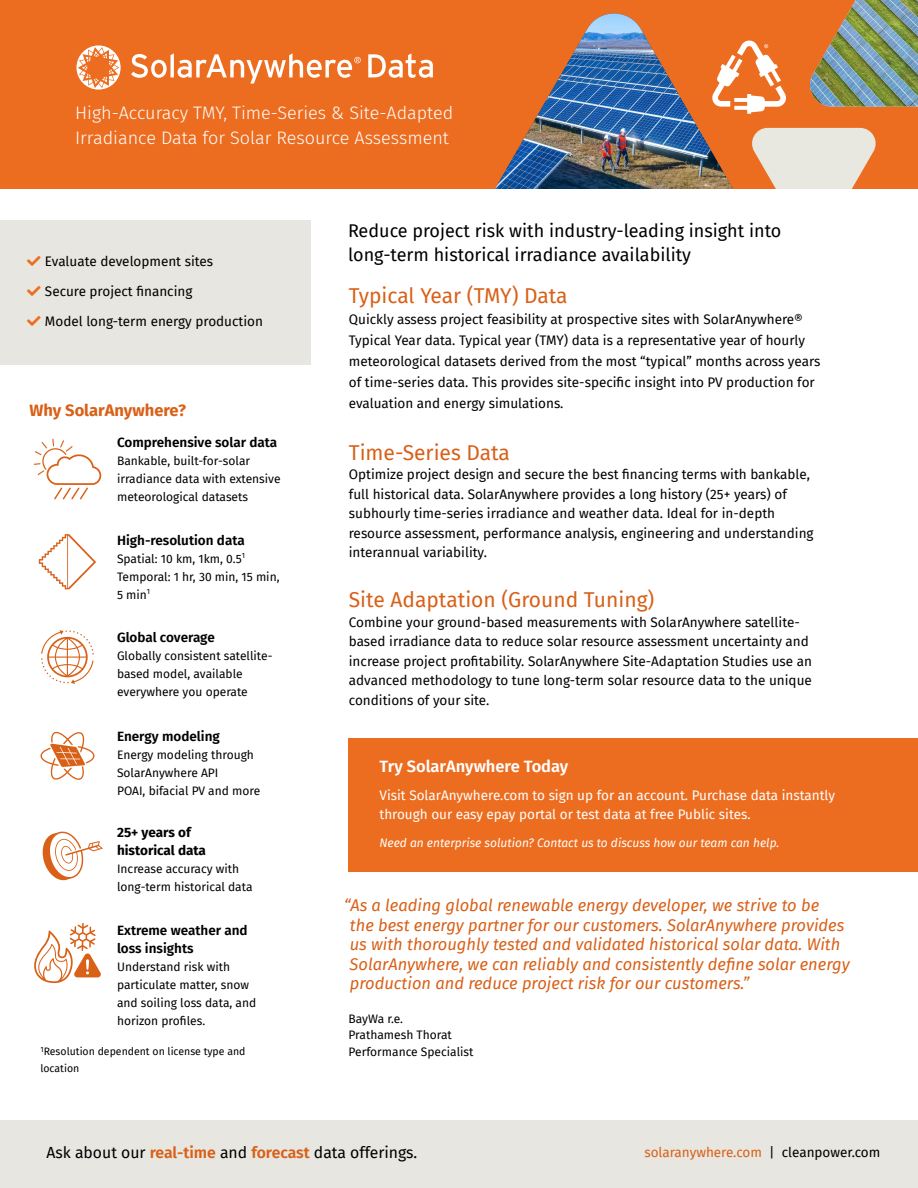
<style>
.page{position:relative;width:918px;height:1188px;background:#fff}
.page>*{position:absolute;margin:0;border:0;box-sizing:border-box;transform-origin:0 0}
.t1{font:21px "Fira Sans";color:#d86018}
.t2{font:18px/24px "Fira Sans";color:#000}
.t3{font:300 18px/25.5px "Fira Sans";color:#fff}
.t4{font:italic 16.5px/19.5px "Fira Sans";color:#d86018}
.t5{font:600 16.5px "Fira Sans";color:#fff}
.t6{font:700 16.5px "Fira Sans";color:#d86018}
.t7{font:15.75px "Fira Sans";color:#000}
.t8{font:13.5px/19.5px "Fira Sans";color:#000}
.t9{font:13.5px/19.5px "Fira Sans";color:#fff}
.t10{font:600 13.5px/18px "Fira Sans";color:#000}
.t11{font:13.5px "Fira Sans";color:#d86018}
.t12{font:700 13.5px/18px "Fira Sans";color:#000}
.t13{font:12px/18px "Fira Sans";color:#000}
.t14{font:italic 12px "Fira Sans";color:#fff}
.t15{font:10.5px/16.5px "Fira Sans";color:#000}
.s1{font-weight:600;color:#d86018}
.s2{color:#000}
</style>
<div class="page">
<div style="left:0;top:1120px;width:918px;height:68px;background:#e8e6e0"></div>
<div style="left:0;top:0;width:918px;height:189px;background:#ed6d20"></div>
<img style="left:495px;top:0;width:423px;height:189px">
<div style="left:0;top:220px;width:310px;height:144px;background:#e8e6e0"></div>
<div style="left:348px;top:738px;width:570px;height:134px;background:#ed6d20"></div>
<svg style="left:131px;top:53px;width:230px;height:31px"></svg>
<svg style="left:368px;top:53px;width:65px;height:25px"></svg>
<svg style="left:76px;top:45px;width:45px;height:45px"></svg>
<svg style="left:41px;top:731px;width:53px;height:49px"></svg>
<svg style="left:34px;top:923px;width:67px;height:60px"></svg>
<svg style="left:41px;top:630px;width:53px;height:54px"></svg>
<svg style="left:34px;top:439px;width:68px;height:60px"></svg>
<svg style="left:39px;top:534px;width:57px;height:55px"></svg>
<svg style="left:42px;top:831px;width:61px;height:49px"></svg>
<h2 class="t3" style="left:75px;top:100px;width:380px">High-Accuracy TMY, Time-Series &amp; Site-Adapted<br>Irradiance Data for Solar Resource Assessment</h2>
<p class="t8" style="left:45px;top:251px;width:170px">Evaluate development sites</p>
<p class="t8" style="left:45px;top:281px;width:149px">Secure project financing</p>
<p class="t8" style="left:45px;top:311px;width:220px">Model long-term energy production</p>
<p class="t6" style="left:29px;top:397px;width:158px">Why SolarAnywhere?</p>
<p class="t10" style="left:117px;top:433px;width:162px">Comprehensive solar data</p>
<p class="t13" style="left:117px;top:452px;width:165px">Bankable, built-for-solar irradiance data with extensive meteorological datasets</p>
<p class="t10" style="left:117px;top:530px;width:129px">High-resolution data</p>
<p class="t13" style="left:117px;top:549px;width:164px">Spatial: 10 km, 1km, 0.5<sup>1<br></sup>Temporal: 1 hr, 30 min, 15 min,<br>5 min<sup>1</sup></p>
<p class="t10" style="left:117px;top:628px;width:99px">Global coverage</p>
<p class="t13" style="left:117px;top:647px;width:157px">Globally consistent satellite&shy;based model, available everywhere you operate</p>
<p class="t10" style="left:117px;top:726px;width:104px">Energy modeling</p>
<p class="t13" style="left:117px;top:745px;width:145px">Energy modeling through<br>SolarAnywhere API<br>POAI, bifacial PV and more</p>
<p class="t12" style="left:117px;top:823px;width:90px">25+ years of historical data</p>
<p class="t13" style="left:117px;top:860px;width:137px">Increase accuracy with long-term historical data</p>
<p class="t10" style="left:117px;top:920px;width:132px">Extreme weather and loss insights</p>
<p class="t13" style="left:117px;top:957px;width:141px">Understand risk with particulate matter, snow and soiling loss data, and horizon profiles.</p>
<p class="t15" style="left:40px;top:1043px;width:207px"><sup>1</sup>Resolution dependent on license type and location</p>
<h2 class="t2" style="left:348px;top:218px;width:435px">Reduce project risk with industry-leading insight into long-term historical irradiance availability</h2>
<h1 class="t1" style="left:349px;top:279px;width:220px">Typical Year (TMY) Data</h1>
<p class="t8" style="left:349px;top:308px;width:473px;line-height:21px">Quickly assess project feasibility at prospective sites with SolarAnywhere® Typical Year data. Typical year (TMY) data is a representative year of hourly meteorological datasets derived from the most “typical” months across years of time-series data. This provides site-specific insight into PV production for evaluation and energy simulations.</p>
<h1 class="t1" style="left:349px;top:437px;width:163px">Time-Series Data</h1>
<p class="t8" style="left:349px;top:465px;width:466px">Optimize project design and secure the best financing terms with bankable, full historical data. SolarAnywhere provides a long history (25+ years) of subhourly time-series irradiance and weather data. Ideal for in-depth resource assessment, performance analysis, engineering and understanding interannual variability.</p>
<h1 class="t1" style="left:349px;top:584px;width:307px">Site Adaptation (Ground Tuning)</h1>
<p class="t8" style="left:349px;top:612px;width:465px">Combine your ground-based measurements with SolarAnywhere satellite&shy;based irradiance data to reduce solar resource assessment uncertainty and increase project profitability. SolarAnywhere Site-Adaptation Studies use an advanced methodology to tune long-term solar resource data to the unique conditions of your site.</p>
<p class="t5" style="left:380px;top:753px;width:190px">Try SolarAnywhere Today</p>
<p class="t9" style="left:380px;top:785px;width:457px">Visit SolarAnywhere.com to sign up for an account. Purchase data instantly through our easy epay portal or test data at free Public sites.</p>
<p class="t14" style="left:380px;top:834px;width:401px">Need an enterprise solution? Contact us to discuss how our team can help.</p>
<p class="t4" style="left:350px;top:895px;width:502px;text-indent:-5px">“As a leading global renewable energy developer, we strive to be<br>the best energy partner for our customers. SolarAnywhere provides us with thoroughly tested and validated historical solar data. With SolarAnywhere, we can reliably and consistently define solar energy production and reduce project risk for our customers.”</p>
<p class="t13" style="left:349px;top:1010px;width:126px;line-height:16.5px">BayWa r.e.<br>Prathamesh Thorat<br>Performance Specialist</p>
<p class="t7" style="left:46px;top:1140px;width:372px">Ask about our <span class="s1">real-time</span> and <span class="s1">forecast</span> data offerings.</p>
<p class="t11" style="left:644px;top:1142px;width:238px">solaranywhere.com <span class="s2">| cleanpower.com</span></p>
</div>
